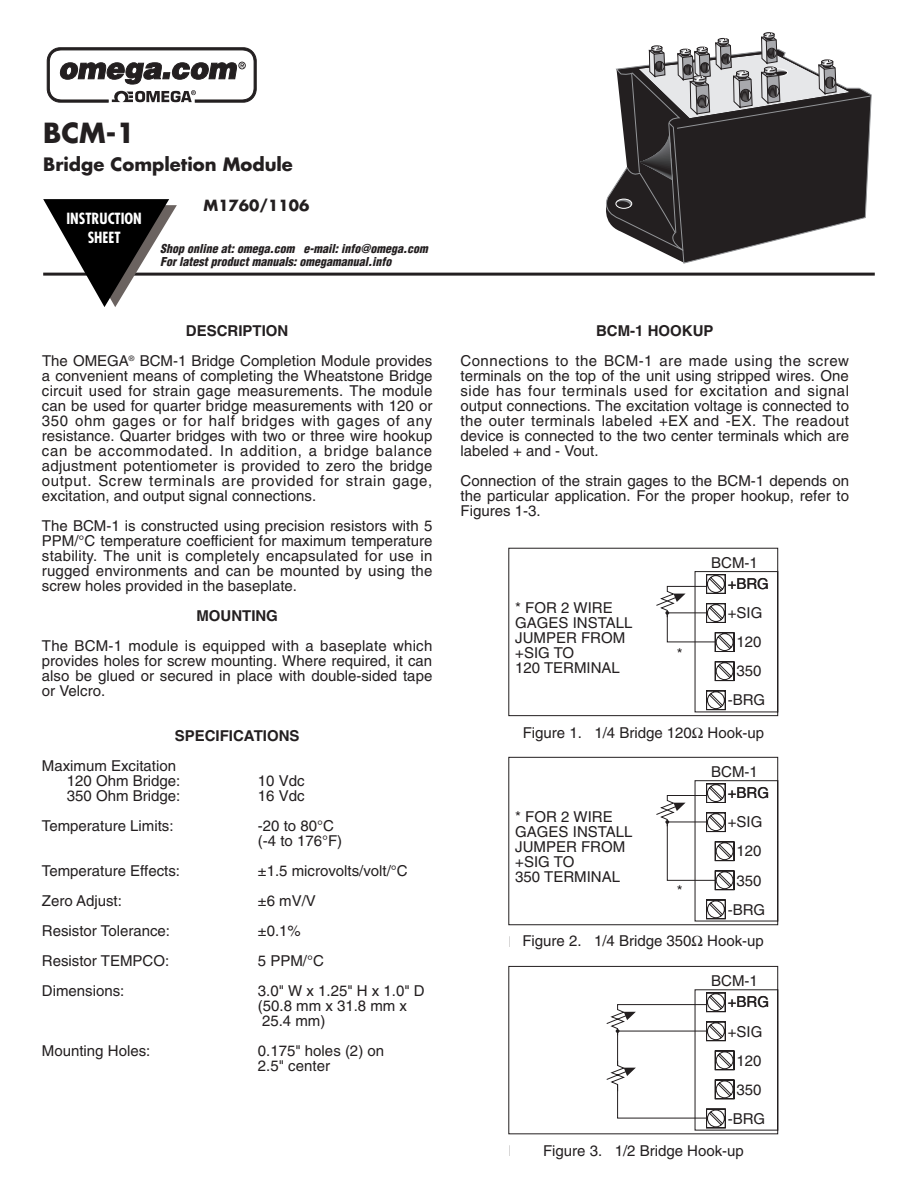
<style>
.page{position:relative;width:918px;height:1188px;background:#fff}
.page>*{position:absolute;margin:0;border:0;box-sizing:border-box;transform-origin:0 0}
.t1{font:700 27px "Futura";color:#231f20}
.t2{font:700 18px "Futura";color:#231f20}
.t3{font:15px/15px "Helvetica";color:#231f20;text-align:justify}
.t4{font:700 15px "Helvetica";color:#231f20}
.t5{font:700 condensed 15px/19px "Futura";color:#fff;text-align:center}
.t6{font:700 15px "Futura";color:#231f20}
.t7{font:italic 900 condensed 12px/13.5px "Helvetica";color:#231f20}
.s1{font-weight:700}
</style>
<div class="page">
<svg style="left:508px;top:547px;width:271px;height:169px"></svg>
<svg style="left:715px;top:661px;width:20px;height:20px"></svg>
<svg style="left:706px;top:690px;width:20px;height:20px"></svg>
<svg style="left:655px;top:574px;width:80px;height:78px"></svg>
<svg style="left:508px;top:757px;width:271px;height:168px"></svg>
<svg style="left:706px;top:899px;width:20px;height:20px"></svg>
<svg style="left:655px;top:783px;width:80px;height:107px"></svg>
<svg style="left:508px;top:966px;width:271px;height:169px"></svg>
<svg style="left:606px;top:992px;width:129px;height:137px"></svg>
<svg style="left:606px;top:33px;width:264px;height:230px"></svg>
<svg style="left:47px;top:48px;width:209px;height:54px"></svg>
<hr style="left:43px;top:273px;width:832px;height:3px;background:#231f20">
<svg style="left:43px;top:199px;width:134px;height:108px"></svg>
<h1 class="t1" style="left:43px;top:114px;width:93px">BCM-1</h1>
<p class="t2" style="left:43px;top:152px;width:251px">Bridge Completion Module</p>
<p class="t5" style="left:66px;top:208px;width:77px">INSTRUCTION<br>SHEET</p>
<p class="t6" style="left:204px;top:195px;width:107px">M1760/1106</p>
<p class="t7" style="left:160px;top:242px;width:272px">Shop online at:omega.com e-mail:info@omega.com<br>Forlatestproductmanuals:omegamanual.info</p>
<p class="t3" style="left:42px;top:316px;width:392px;line-height:30px;text-align:center"><span class="s1">DESCRIPTION<br></span>The OMEGA<sup>®</sup> BCM-1 Bridge Completion Module provides</p>
<p class="t3" style="left:42px;top:369px;width:392px">a convenient means of completing the Wheatstone Bridge circuit used for strain gage measurements. The module can be used for quarter bridge measurements with 120 or 350 ohm gages or for half bridges with gages of any resistance. Quarter bridges with two or three wire hookup can be accommodated. In addition, a bridge balance adjustment potentiometer is provided to zero the bridge output. Screw terminals are provided for strain gage, excitation, and output signal connections.</p>
<p class="t3" style="left:42px;top:519px;width:392px">The BCM-1 is constructed using precision resistors with 5<br>PPM/°C temperature coefficient for maximum temperature stability. The unit is completely encapsulated for use in rugged environments and can be mounted by using the screw holes provided in the baseplate.</p>
<p class="t4" style="left:196px;top:607px;width:83px">MOUNTING</p>
<p class="t3" style="left:42px;top:639px;width:392px">The BCM-1 module is equipped with a baseplate which provides holes for screw mounting. Where required, it can also be glued or secured in place with double-sided tape or Velcro.</p>
<p class="t4" style="left:175px;top:727px;width:126px">SPECIFICATIONS</p>
<p class="t3" style="left:42px;top:759px;width:140px;text-align:right">Maximum Excitation<br>120 Ohm Bridge:</p>
<p class="t3" style="left:258px;top:774px;width:48px">10 Vdc</p>
<p class="t3" style="left:67px;top:789px;width:115px">350 Ohm Bridge:</p>
<p class="t3" style="left:258px;top:789px;width:48px">16 Vdc</p>
<p class="t3" style="left:42px;top:819px;width:133px">Temperature Limits:</p>
<p class="t3" style="left:258px;top:819px;width:86px">-20 to 80°C (-4 to 176°F)</p>
<p class="t3" style="left:42px;top:864px;width:140px">Temperature Effects:</p>
<p class="t3" style="left:258px;top:864px;width:151px">±1.5 microvolts/volt/°C</p>
<p class="t3" style="left:42px;top:894px;width:82px">Zero Adjust:</p>
<p class="t3" style="left:258px;top:894px;width:59px">±6 mV/V</p>
<p class="t3" style="left:42px;top:924px;width:130px">Resistor Tolerance:</p>
<p class="t3" style="left:258px;top:924px;width:44px">±0.1%</p>
<p class="t3" style="left:42px;top:954px;width:129px">Resistor TEMPCO:</p>
<p class="t3" style="left:258px;top:954px;width:68px">5 PPM/°C</p>
<p class="t3" style="left:42px;top:984px;width:84px">Dimensions:</p>
<p class="t3" style="left:258px;top:984px;width:168px;text-align:left">3.0" W x 1.25" H x 1.0" D (50.8 mm x 31.8 mm x<br>25.4 mm)</p>
<p class="t3" style="left:42px;top:1044px;width:110px">Mounting Holes:</p>
<p class="t3" style="left:258px;top:1044px;width:128px">0.175" holes (2) on<br>2.5" center</p>
<p class="t4" style="left:596px;top:322px;width:119px">BCM-1 HOOKUP</p>
<p class="t3" style="left:461px;top:354px;width:390px">Connections to the BCM-1 are made using the screw terminals on the top of the unit using stripped wires. One side has four terminals used for excitation and signal output connections. The excitation voltage is connected to the outer terminals labeled +EX and -EX. The readout device is connected to the two center terminals which are labeled + and - Vout.</p>
<p class="t3" style="left:461px;top:474px;width:390px">Connection of the strain gages to the BCM-1 depends on the particular application. For the proper hookup, refer to Figures 1-3.</p>
<p class="t3" style="left:515px;top:600px;width:119px;text-align:left">* FOR 2 WIRE<br>GAGES INSTALL<br>JUMPER FROM +SIG TO<br>120 TERMINAL</p>
<p class="t3" style="left:677px;top:647px;width:7px">*</p>
<p class="t3" style="left:711px;top:555px;width:48px">BCM-1</p>
<p class="t3" style="left:728px;top:569px;width:43px;line-height:29.1px;text-align:center">+BRG +SIG<br>120<br>350 -BRG</p>
<p class="t3" style="left:509px;top:725px;width:216px">FIG.1 1/4 Bridge 120 Hook-Up</p>
<p class="t3" style="left:523px;top:725px;width:243px">Figure 1. 1/4 Bridge 120 Hook-up</p>
<p class="t3" style="left:515px;top:809px;width:119px;text-align:left">* FOR 2 WIRE<br>GAGES INSTALL<br>JUMPER FROM +SIG TO<br>350 TERMINAL</p>
<p class="t3" style="left:677px;top:883px;width:7px">*</p>
<p class="t3" style="left:711px;top:764px;width:48px">BCM-1</p>
<p class="t3" style="left:728px;top:779px;width:43px;line-height:29.1px;text-align:center">+BRG +SIG<br>120<br>350 -BRG</p>
<p class="t3" style="left:522px;top:933px;width:243px">Figure 2. 1/4 Bridge 350 Hook-up</p>
<p class="t3" style="left:509px;top:934px;width:216px">FIG.2 1/4 Bridge 350 Hook-Up</p>
<p class="t3" style="left:711px;top:973px;width:48px">BCM-1</p>
<p class="t3" style="left:728px;top:988px;width:43px;line-height:29.1px;text-align:center">+BRG +SIG<br>120<br>350 -BRG</p>
<p class="t3" style="left:509px;top:1143px;width:175px">FIG.3 1/2 Bridge Hook-Up</p>
<p class="t3" style="left:543px;top:1143px;width:202px">Figure 3. 1/2 Bridge Hook-up</p>
</div>
